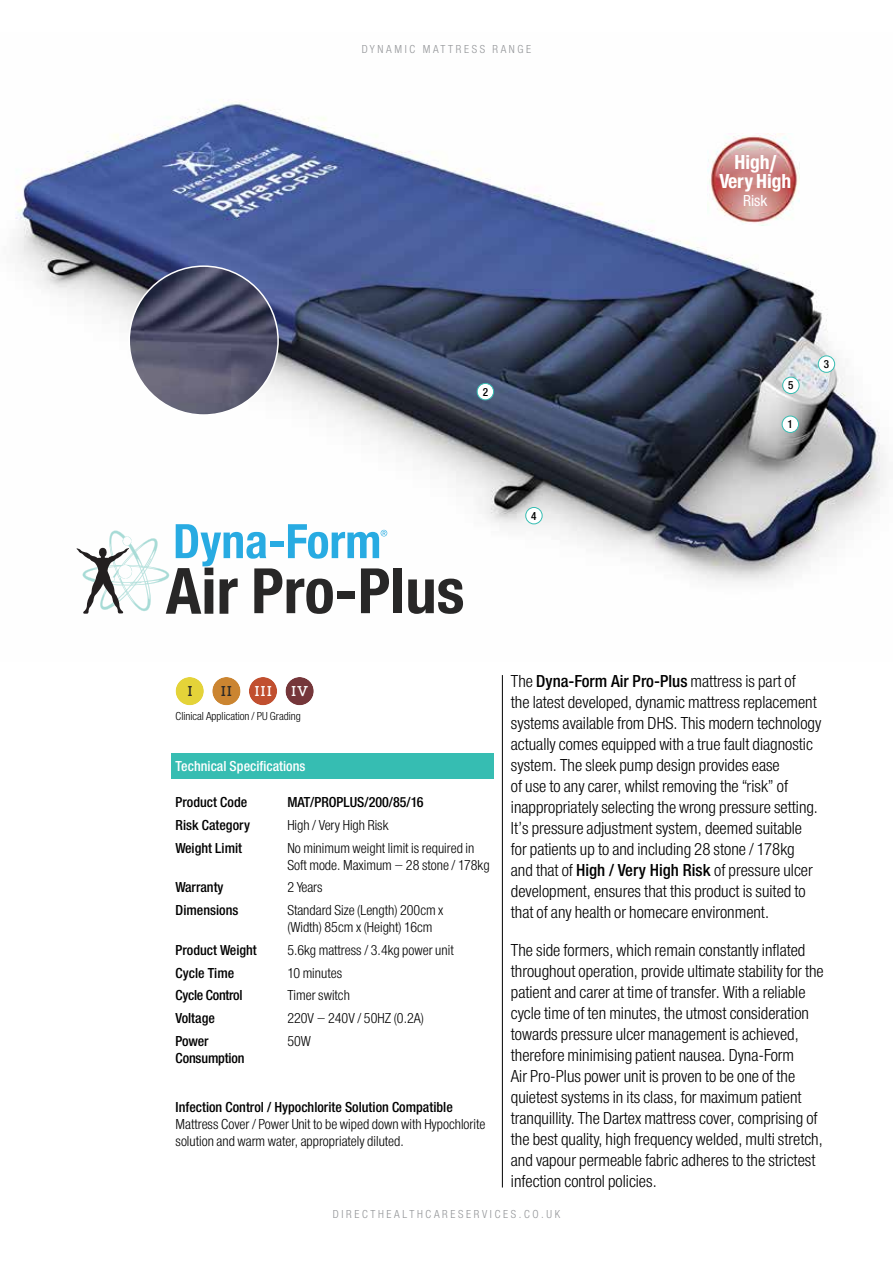
<style>
.page{position:relative;width:893px;height:1263px;background:#fff}
.page>*{position:absolute;margin:0;border:0;box-sizing:border-box;transform-origin:0 0}
.t1{font:21px/19.5px "Helvetica Neue H77";color:#fff;text-align:center}
.t2{font:18px/21px "Helvetica Neue H47";color:#000}
.t3{font:18px "Helvetica Neue H67";color:#000}
.t4{font:16.5px "Helvetica Neue H57";color:#fff}
.t5{font:15px/22.8px "Helvetica Neue H47";color:#000}
.t6{font:15px/22.8px "Helvetica Neue H67";color:#000}
.t7{font:15px "Helvetica Neue H67";color:#fff}
.t8{font:14.7px "Rockwell";color:#fff}
.t9{font:14.7px "Rockwell";color:#282727}
.t10{font:12px "Helvetica Neue H47";letter-spacing:.22em;color:#939598}
.t11{font:12px "Helvetica Neue H47";color:#000}
.t12{font:12px "Helvetica Neue H67";color:#000}
.s1{font-family:"Helvetica Neue H47"}
.s2{font-family:"Helvetica Neue H67"}
</style>
<div class="page">
<img style="left:15px;top:101px;width:869px;height:503px">
<hr style="left:502px;top:675px;width:1px;height:512px;background:#000">
<div style="left:477px;top:383px;width:17px;height:17px;background:#fff;border-radius:50%"></div>
<div style="left:477px;top:383px;width:17px;height:17px;border:1px solid #36bdb2;border-radius:50%"></div>
<div style="left:818px;top:356px;width:17px;height:16px;background:#fff;border-radius:50%"></div>
<div style="left:818px;top:356px;width:17px;height:17px;border:1px solid #36bdb2;border-radius:50%"></div>
<div style="left:782px;top:416px;width:16px;height:16px;background:#fff;border-radius:50%"></div>
<div style="left:782px;top:416px;width:17px;height:17px;border:1px solid #36bdb2;border-radius:50%"></div>
<div style="left:783px;top:377px;width:16px;height:17px;background:#fff;border-radius:50%"></div>
<div style="left:782px;top:377px;width:17px;height:17px;border:1px solid #36bdb2;border-radius:50%"></div>
<div style="left:171px;top:753px;width:323px;height:26px;background:#36bdb2"></div>
<div style="left:393px;top:568px;width:9px;height:45px;background:#282727"></div>
<svg style="left:408px;top:579px;width:55px;height:35px"></svg>
<svg style="left:77px;top:524px;width:312px;height:90px"></svg>
<svg style="left:175px;top:677px;width:139px;height:29px"></svg>
<div style="left:526px;top:507px;width:16px;height:17px;background:#fff;border-radius:50%"></div>
<div style="left:525px;top:507px;width:17px;height:17px;border:1px solid #36bdb2;border-radius:50%"></div>
<img style="left:708px;top:134px;width:92px;height:91px">
<img style="left:129px;top:266px;width:149px;height:149px;border-radius:74px">
<p class="t10" style="left:362px;top:41px;width:171px">DYNAMIC MATTRESS RANGE</p>
<p class="t12" style="left:483px;top:384px;width:7px">2</p>
<p class="t12" style="left:531px;top:508px;width:7px">4</p>
<p class="t1" style="left:719px;top:154px;width:73px">High/<br>Very High</p>
<p class="t4" style="left:743px;top:190px;width:26px">Risk</p>
<p class="t12" style="left:788px;top:377px;width:7px">5</p>
<p class="t12" style="left:788px;top:416px;width:7px">1</p>
<p class="t12" style="left:824px;top:356px;width:7px">3</p>
<p class="t9" style="left:188px;top:682px;width:6px">I</p>
<p class="t9" style="left:221px;top:682px;width:12px">II</p>
<p class="t8" style="left:255px;top:682px;width:18px">III</p>
<p class="t8" style="left:292px;top:682px;width:18px">IV</p>
<p class="t11" style="left:176px;top:708px;width:127px">Clinical Application / PU Grading</p>
<p class="t7" style="left:176px;top:756px;width:131px">Technical Specifications</p>
<p class="t6" style="left:176px;top:792px;width:76px">Product Code<br>Risk Category<br>Weight Limit</p>
<p class="t6" style="left:176px;top:877px;width:64px">Warranty<br>Dimensions</p>
<p class="t6" style="left:176px;top:939px;width:83px">Product Weight<br>Cycle Time<br>Cycle Control<br>Voltage<br>Power</p>
<p class="t6" style="left:176px;top:1047px;width:71px">Consumption</p>
<p class="t6" style="left:176px;top:1097px;width:279px">Infection Control / Hypochlorite Solution Compatible</p>
<p class="t5" style="left:176px;top:1117px;width:311px;line-height:16.5px">Mattress Cover / Power Unit to be wiped down with Hypochlorite solution and warm water, appropriately diluted.</p>
<p class="t6" style="left:287px;top:792px;width:138px">MAT/PROPLUS/200/85/16</p>
<p class="t5" style="left:287px;top:815px;width:189px">High / Very High Risk<br>No minimum weight limit is required in</p>
<p class="t5" style="left:287px;top:854px;width:204px">Soft mode. Maximum – 28 stone / 178kg<br>2 Years<br>Standard Size (Length) 200cm x</p>
<p class="t5" style="left:287px;top:917px;width:168px">(Width) 85cm x (Height) 16cm<br>5.6kg mattress / 3.4kg power unit<br>10 minutes<br>Timer switch<br>220V – 240V / 50HZ (0.2A)<br>50W</p>
<p class="t3" style="left:511px;top:669px;width:286px"><span class="s1">The</span> Dyna-Form Air Pro-Plus <span class="s1">mattress is part of</span></p>
<p class="t2" style="left:511px;top:693px;width:312px">the latest developed, dynamic mattress replacement systems available from DHS. This modern technology actually comes equipped with a true fault diagnostic system. The sleek pump design provides ease<br>of use to any carer, whilst removing the “risk” of inappropriately selecting the wrong pressure setting.<br>It’s pressure adjustment system, deemed suitable for patients up to and including 28 stone / 178kg<br>and that of <span class="s2">High / Very High Risk</span> of pressure ulcer development, ensures that this product is suited to that of any health or homecare environment.</p>
<p class="t2" style="left:511px;top:941px;width:314px">The side formers, which remain constantly inflated throughout operation, provide ultimate stability for the patient and carer at time of transfer. With a reliable cycle time of ten minutes, the utmost consideration towards pressure ulcer management is achieved, therefore minimising patient nausea. Dyna-Form<br>Air Pro-Plus power unit is proven to be one of the quietest systems in its class, for maximum patient tranquillity. The Dartex® mattress cover, comprising of the best quality, high frequency welded, multi stretch, and vapour permeable fabric adheres to the strictest infection control policies.</p>
<p class="t10" style="left:333px;top:1206px;width:229px">DIRECTHEALTHCARESERVICES.co.uk</p>
</div>
